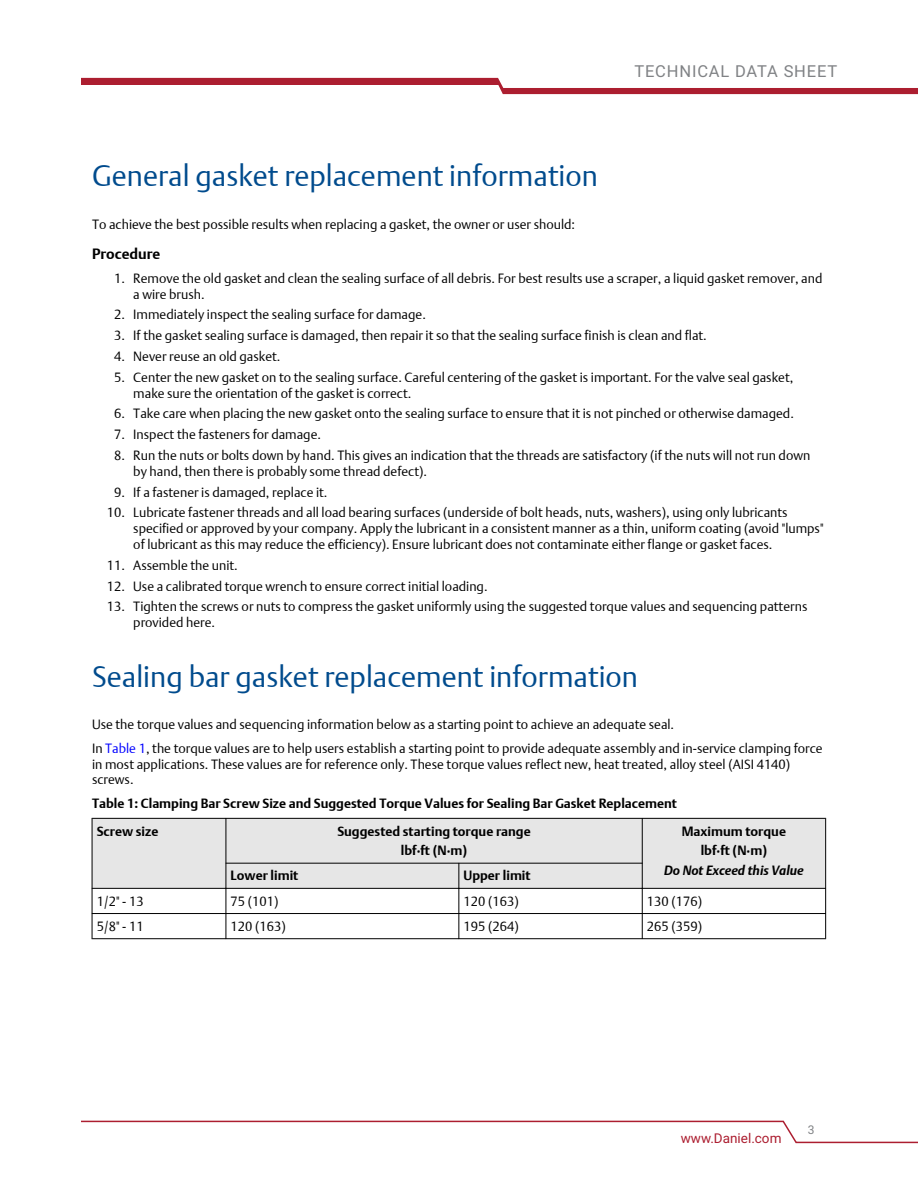
<style>
.page{position:relative;width:918px;height:1188px;background:#fff}
.page>*{position:absolute;margin:0;border:0;box-sizing:border-box;transform-origin:0 0}
.t1{font:29.1px "DTL Argo T Light";color:#004b8d}
.t2{font:16.5px "Roboto";letter-spacing:.05em;color:#808285}
.t3{font:14.55px "DTL Argo T Bold";color:#000}
.t4{font:13.5px "Roboto";color:#ac1e30}
.t5{font:13.05px/15.8px "DTL Argo T Light";color:#000}
.t6{font:13.05px/19.6px "DTL Argo T Bold";color:#000;text-align:center}
.t7{font:12px "Roboto";color:#808285}
.s1{color:#00f}
.s2{font-style:italic}
</style>
<div class="page">
<svg style="left:81px;top:1120px;width:837px;height:24px"></svg>
<svg style="left:81px;top:78px;width:837px;height:16px"></svg>
<div style="left:92px;top:819px;width:134px;height:69px;background:#e6e6e6"></div>
<div style="left:226px;top:819px;width:416px;height:44px;background:#e6e6e6"></div>
<div style="left:643px;top:819px;width:182px;height:69px;background:#e6e6e6"></div>
<div style="left:226px;top:864px;width:232px;height:24px;background:#e6e6e6"></div>
<div style="left:459px;top:864px;width:183px;height:24px;background:#e6e6e6"></div>
<hr style="left:92px;top:818px;width:134px;height:1px;background:#000">
<hr style="left:226px;top:818px;width:1px;height:70px;background:#000">
<hr style="left:92px;top:888px;width:134px;height:1px;background:#000">
<hr style="left:92px;top:818px;width:1px;height:70px;background:#000">
<hr style="left:226px;top:818px;width:416px;height:1px;background:#000">
<hr style="left:642px;top:818px;width:1px;height:45px;background:#000">
<hr style="left:226px;top:863px;width:417px;height:1px;background:#000">
<hr style="left:642px;top:818px;width:184px;height:1px;background:#000">
<hr style="left:825px;top:818px;width:1px;height:70px;background:#000">
<hr style="left:642px;top:888px;width:184px;height:1px;background:#000">
<hr style="left:225px;top:888px;width:234px;height:1px;background:#000">
<hr style="left:458px;top:888px;width:185px;height:1px;background:#000">
<hr style="left:92px;top:913px;width:134px;height:1px;background:#000">
<hr style="left:225px;top:913px;width:234px;height:1px;background:#000">
<hr style="left:458px;top:913px;width:185px;height:1px;background:#000">
<hr style="left:642px;top:913px;width:184px;height:1px;background:#000">
<svg style="left:226px;top:888px;width:1px;height:50px"></svg>
<hr style="left:92px;top:938px;width:134px;height:1px;background:#000">
<svg style="left:92px;top:888px;width:1px;height:51px"></svg>
<svg style="left:458px;top:863px;width:1px;height:75px"></svg>
<hr style="left:226px;top:938px;width:233px;height:1px;background:#000">
<svg style="left:642px;top:863px;width:1px;height:75px"></svg>
<hr style="left:459px;top:938px;width:183px;height:1px;background:#000">
<svg style="left:825px;top:889px;width:1px;height:49px"></svg>
<hr style="left:642px;top:938px;width:184px;height:1px;background:#000">
<p class="t2" style="left:634px;top:59px;width:204px">TECHNICAL DATA SHEET</p>
<p class="t1" style="left:92px;top:158px;width:508px">General gasket replacement information</p>
<p class="t5" style="left:92px;top:216px;width:485px">To achieve the best possible results when replacing a gasket, the owner or user should:</p>
<p class="t3" style="left:92px;top:245px;width:70px">Procedure</p>
<p class="t5" style="left:133px;top:270px;width:691px;text-indent:-19px">1. Remove the old gasket and clean the sealing surface of all debris. For best results use a scraper, a liquid gasket remover, and a wire brush.</p>
<p class="t5" style="left:114px;top:307px;width:313px">2. Immediately inspect the sealing surface for damage.</p>
<p class="t5" style="left:114px;top:328px;width:594px">3. If the gasket sealing surface is damaged, then repair it so that the sealing surface finish is clean and flat.</p>
<p class="t5" style="left:114px;top:348px;width:168px">4. Never reuse an old gasket.</p>
<p class="t5" style="left:133px;top:369px;width:662px;text-indent:-19px">5. Center the new gasket on to the sealing surface. Careful centering of the gasket is important. For the valve seal gasket, make sure the orientation of the gasket is correct.</p>
<p class="t5" style="left:114px;top:406px;width:681px">6. Take care when placing the new gasket onto the sealing surface to ensure that it is not pinched or otherwise damaged.</p>
<p class="t5" style="left:114px;top:427px;width:208px">7. Inspect the fasteners for damage.</p>
<p class="t5" style="left:133px;top:447px;width:679px;text-indent:-19px">8. Run the nuts or bolts down by hand. This gives an indication that the threads are satisfactory (if the nuts will not run down by hand, then there is probably some thread defect).</p>
<p class="t5" style="left:114px;top:484px;width:215px">9. If a fastener is damaged, replace it.</p>
<p class="t5" style="left:133px;top:505px;width:692px;text-indent:-26px">10. Lubricate fastener threads and all load bearing surfaces (underside of bolt heads, nuts, washers), using only lubricants specified or approved by your company. Apply the lubricant in a consistent manner as a thin, uniform coating (avoid "lumps" of lubricant as this may reduce the efficiency). Ensure lubricant does not contaminate either flange or gasket faces.</p>
<p class="t5" style="left:107px;top:557px;width:133px">11. Assemble the unit.</p>
<p class="t5" style="left:107px;top:578px;width:382px">12. Use a calibrated torque wrench to ensure correct initial loading.</p>
<p class="t5" style="left:133px;top:599px;width:676px;text-indent:-26px">13. Tighten the screws or nuts to compress the gasket uniformly using the suggested torque values and sequencing patterns provided here.</p>
<p class="t1" style="left:92px;top:659px;width:548px">Sealing bar gasket replacement information</p>
<p class="t5" style="left:92px;top:713px;width:732px;line-height:23.5px">Use the torque values and sequencing information below as a starting point to achieve an adequate seal.<br>In <span class="s1">Table 1</span>, the torque values are to help users establish a starting point to provide adequate assembly and in-service clamping force</p>
<p class="t5" style="left:92px;top:756px;width:700px">in most applications. These values are for reference only. These torque values reflect new, heat treated, alloy steel (AISI 4140) screws.</p>
<p class="t6" style="left:97px;top:789px;width:582px;line-height:27.8px;text-align:left;text-indent:-5px">Table 1: Clamping Bar Screw Size and Suggested Torque Values for Sealing Bar Gasket Replacement<br>Screw size</p>
<p class="t6" style="left:337px;top:821px;width:195px">Suggested starting torque range lbf·ft (N·m)</p>
<p class="t6" style="left:664px;top:821px;width:141px">Maximum torque<br>lbf·ft (N·m)<br><span class="s2">Do Not Exceed this Value</span></p>
<p class="t6" style="left:231px;top:866px;width:69px">Lower limit</p>
<p class="t6" style="left:464px;top:866px;width:69px">Upper limit</p>
<p class="t5" style="left:97px;top:893px;width:48px">1/2" - 13</p>
<p class="t5" style="left:231px;top:893px;width:49px">75 (101)</p>
<p class="t5" style="left:464px;top:893px;width:57px">120 (163)</p>
<p class="t5" style="left:647px;top:893px;width:57px">130 (176)</p>
<p class="t5" style="left:97px;top:918px;width:48px">5/8" - 11</p>
<p class="t5" style="left:231px;top:918px;width:57px">120 (163)</p>
<p class="t5" style="left:464px;top:918px;width:57px">195 (264)</p>
<p class="t5" style="left:647px;top:918px;width:57px">265 (359)</p>
<p class="t4" style="left:681px;top:1129px;width:102px">www.Daniel.com</p>
<p class="t7" style="left:808px;top:1121px;width:8px">3</p>
</div>
